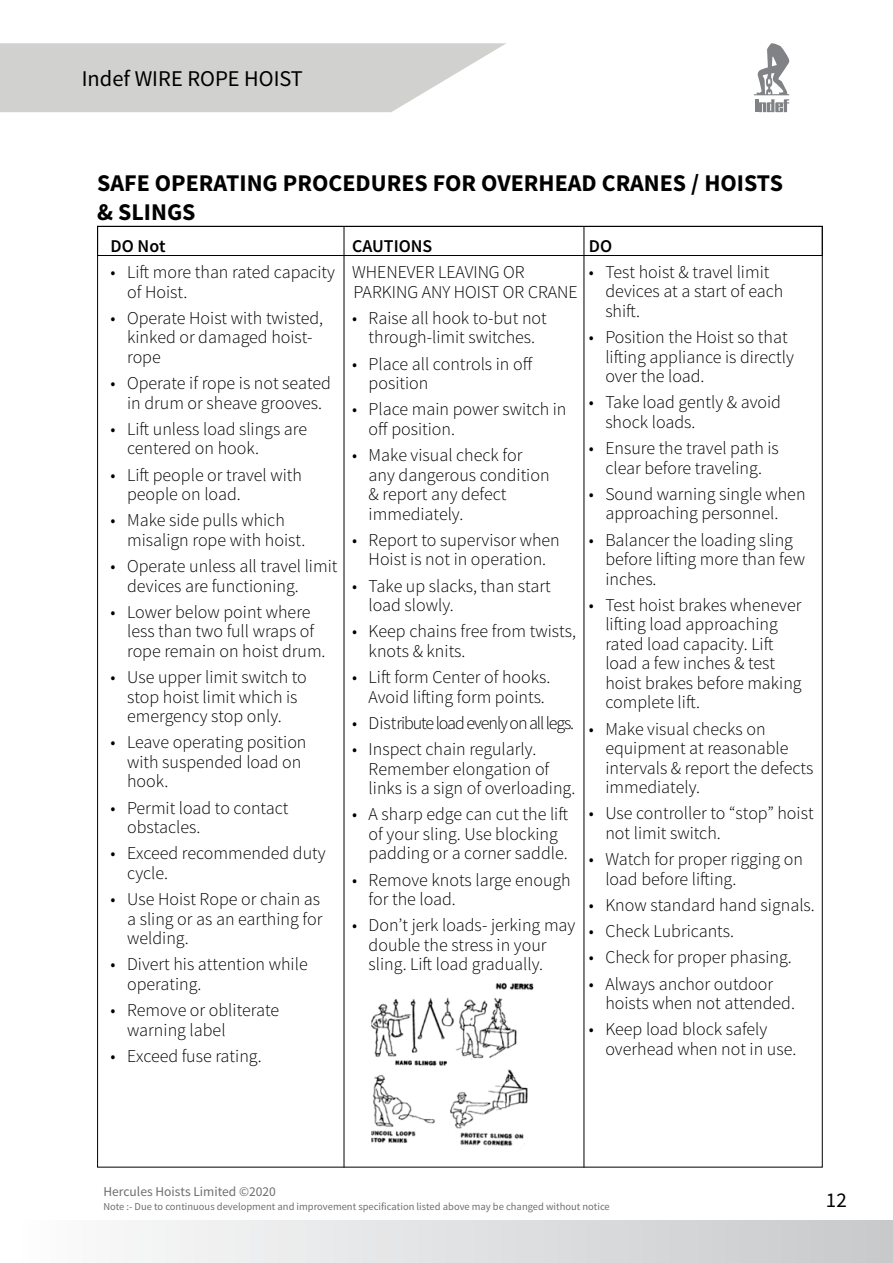
<style>
.page{position:relative;width:893px;height:1263px;background:#fff}
.page>*{position:absolute;margin:0;border:0;box-sizing:border-box;transform-origin:0 0}
.t1{font:700 24px/28.8px "Source Sans Pro";color:#000}
.t2{font:22.5px "Source Sans Pro";color:#000}
.t3{font:21px "Source Sans Pro";color:#000}
.t4{font:300 18px/19.5px "Source Sans Pro";color:#000}
.t5{font:300 18px "Source Sans Pro";letter-spacing:-.06em;color:#000}
.t6{font:600 18px "Source Sans Pro";color:#000}
.t7{font:13.5px "Source Sans Pro";color:#6d6e71}
.t8{font:10.5px "Source Sans Pro";color:#6d6e71}
</style>
<div class="page">
<img style="left:371px;top:983px;width:163px;height:163px">
<hr style="left:344px;top:226px;width:1px;height:941px;background:#000">
<hr style="left:584px;top:226px;width:1px;height:941px;background:#000">
<div style="left:97px;top:226px;width:726px;height:30px;border:1px solid #000"></div>
<svg style="left:0;top:43px;width:506px;height:69px;background:#d6d6d5"></svg>
<svg style="left:754px;top:43px;width:35px;height:69px"></svg>
<div style="left:1px;top:1220px;width:892px;height:42px;background:linear-gradient(to right,#fdfdfe,#c7c9cb)"></div>
<p class="t2" style="left:82px;top:65px;width:223px">Indef WIRE ROPE HOIST</p>
<h1 class="t1" style="left:97px;top:169px;width:687px">SAFE OPERATING PROCEDURES FOR OVERHEAD CRANES / HOISTS &amp; SLINGS</h1>
<p class="t6" style="left:111px;top:235px;width:57px">DO Not</p>
<p class="t4" style="left:127px;top:262px;width:209px;text-indent:-17px">• Lift more than rated capacity of Hoist.</p>
<p class="t4" style="left:127px;top:308px;width:198px;text-indent:-17px">• Operate Hoist with twisted, kinked or damaged hoist&shy;rope</p>
<p class="t4" style="left:111px;top:373px;width:222px;text-align:center">• Operate if rope is not seated in drum or sheave grooves.</p>
<p class="t4" style="left:127px;top:419px;width:181px;text-indent:-17px">• Lift unless load slings are centered on hook.</p>
<p class="t4" style="left:127px;top:465px;width:176px;text-indent:-17px">• Lift people or travel with people on load.</p>
<p class="t4" style="left:127px;top:511px;width:180px;text-indent:-17px">• Make side pulls which misalign rope with hoist.</p>
<p class="t4" style="left:127px;top:556px;width:212px;text-indent:-17px">• Operate unless all travel limit devices are functioning.</p>
<p class="t4" style="left:127px;top:602px;width:200px;text-indent:-17px">• Lower below point where less than two full wraps of rope remain on hoist drum.</p>
<p class="t4" style="left:111px;top:667px;width:198px;text-align:center">• Use upper limit switch to stop hoist limit which is emergency stop only.</p>
<p class="t4" style="left:127px;top:733px;width:181px;text-indent:-17px">• Leave operating position with suspended load on hook.</p>
<p class="t4" style="left:127px;top:798px;width:163px;text-indent:-17px">• Permit load to contact obstacles.</p>
<p class="t4" style="left:127px;top:844px;width:200px;text-indent:-17px">• Exceed recommended duty cycle.</p>
<p class="t4" style="left:127px;top:889px;width:197px;text-indent:-17px">• Use Hoist Rope or chain as a sling or as an earthing for welding.</p>
<p class="t4" style="left:127px;top:955px;width:182px;text-indent:-17px">• Divert his attention while operating.</p>
<p class="t4" style="left:127px;top:1000px;width:154px;text-indent:-17px">• Remove or obliterate warning label</p>
<p class="t4" style="left:111px;top:1046px;width:153px">• Exceed fuse rating.</p>
<p class="t6" style="left:589px;top:234px;width:25px">DO</p>
<p class="t4" style="left:605px;top:262px;width:180px;text-indent:-17px">• Test hoist &amp; travel limit devices at a start of each shift.</p>
<p class="t4" style="left:605px;top:327px;width:190px;text-indent:-17px">• Position the Hoist so that lifting appliance is directly over the load.</p>
<p class="t4" style="left:605px;top:393px;width:177px;text-indent:-17px">• Take load gently &amp; avoid shock loads.</p>
<p class="t4" style="left:589px;top:438px;width:192px;text-align:center">• Ensure the travel path is clear before traveling.</p>
<p class="t4" style="left:589px;top:484px;width:218px;text-align:center">• Sound warning single when approaching personnel.</p>
<p class="t4" style="left:605px;top:530px;width:201px;text-indent:-17px">• Balancer the loading sling before lifting more than few inches.</p>
<p class="t4" style="left:605px;top:595px;width:198px;text-indent:-17px">• Test hoist brakes whenever lifting load approaching rated load capacity. Lift load a few inches &amp; test hoist brakes before making complete lift.</p>
<p class="t4" style="left:605px;top:719px;width:210px;text-indent:-17px">• Make visual checks on equipment at reasonable intervals &amp; report the defects immediately.</p>
<p class="t4" style="left:605px;top:804px;width:210px;text-indent:-17px">• Use controller to “stop” hoist not limit switch.</p>
<p class="t4" style="left:605px;top:849px;width:199px;text-indent:-17px">• Watch for proper rigging on load before lifting.</p>
<p class="t4" style="left:589px;top:895px;width:227px">• Know standard hand signals.</p>
<p class="t4" style="left:589px;top:921px;width:147px">• Check Lubricants.</p>
<p class="t4" style="left:589px;top:948px;width:204px">• Check for proper phasing.</p>
<p class="t4" style="left:605px;top:974px;width:191px;text-indent:-17px">• Always anchor outdoor hoists when not attended.</p>
<p class="t4" style="left:605px;top:1020px;width:192px;text-indent:-17px">• Keep load block safely overhead when not in use.</p>
<p class="t6" style="left:352px;top:235px;width:82px">CAUTIONS</p>
<p class="t4" style="left:352px;top:262px;width:227px">WHENEVER LEAVING OR<br>PARKING ANY HOIST OR CRANE</p>
<p class="t4" style="left:352px;top:308px;width:196px;text-align:center">• Raise all hook to-but not through-limit switches.</p>
<p class="t4" style="left:369px;top:354px;width:166px;text-indent:-17px">• Place all controls in off position</p>
<p class="t4" style="left:369px;top:400px;width:199px;text-indent:-17px">• Place main power switch in off position.</p>
<p class="t4" style="left:369px;top:445px;width:182px;text-indent:-17px">• Make visual check for any dangerous condition &amp; report any defect immediately.</p>
<p class="t4" style="left:352px;top:530px;width:209px;text-align:center">• Report to supervisor when<br>Hoist is not in operation.</p>
<p class="t4" style="left:369px;top:576px;width:184px;text-indent:-17px">• Take up slacks, than start load slowly.</p>
<p class="t4" style="left:369px;top:622px;width:209px;text-indent:-17px">• Keep chains free from twists, knots &amp; knits.</p>
<p class="t4" style="left:369px;top:667px;width:183px;text-indent:-17px">• Lift form Center of hooks.<br>Avoid lifting form points.</p>
<p class="t5" style="left:352px;top:712px;width:224px">• Distribute load evenly on all legs.</p>
<p class="t4" style="left:369px;top:739px;width:208px;text-indent:-17px">• Inspect chain regularly.<br>Remember elongation of links is a sign of overloading.</p>
<p class="t4" style="left:369px;top:805px;width:201px;text-indent:-17px">• A sharp edge can cut the lift of your sling. Use blocking padding or a corner saddle.</p>
<p class="t4" style="left:369px;top:870px;width:204px;text-indent:-17px">• Remove knots large enough for the load.</p>
<p class="t4" style="left:369px;top:916px;width:208px;text-indent:-17px">• Don’t jerk loads- jerking may double the stress in your sling. Lift load gradually.</p>
<p class="t7" style="left:103px;top:1183px;width:174px">Hercules Hoists Limited ©2020</p>
<p class="t8" style="left:103px;top:1200px;width:508px">Note :- Due to continuous development and improvement specification listed above may be changed without notice</p>
<p class="t3" style="left:826px;top:1187px;width:22px">12</p>
</div>
